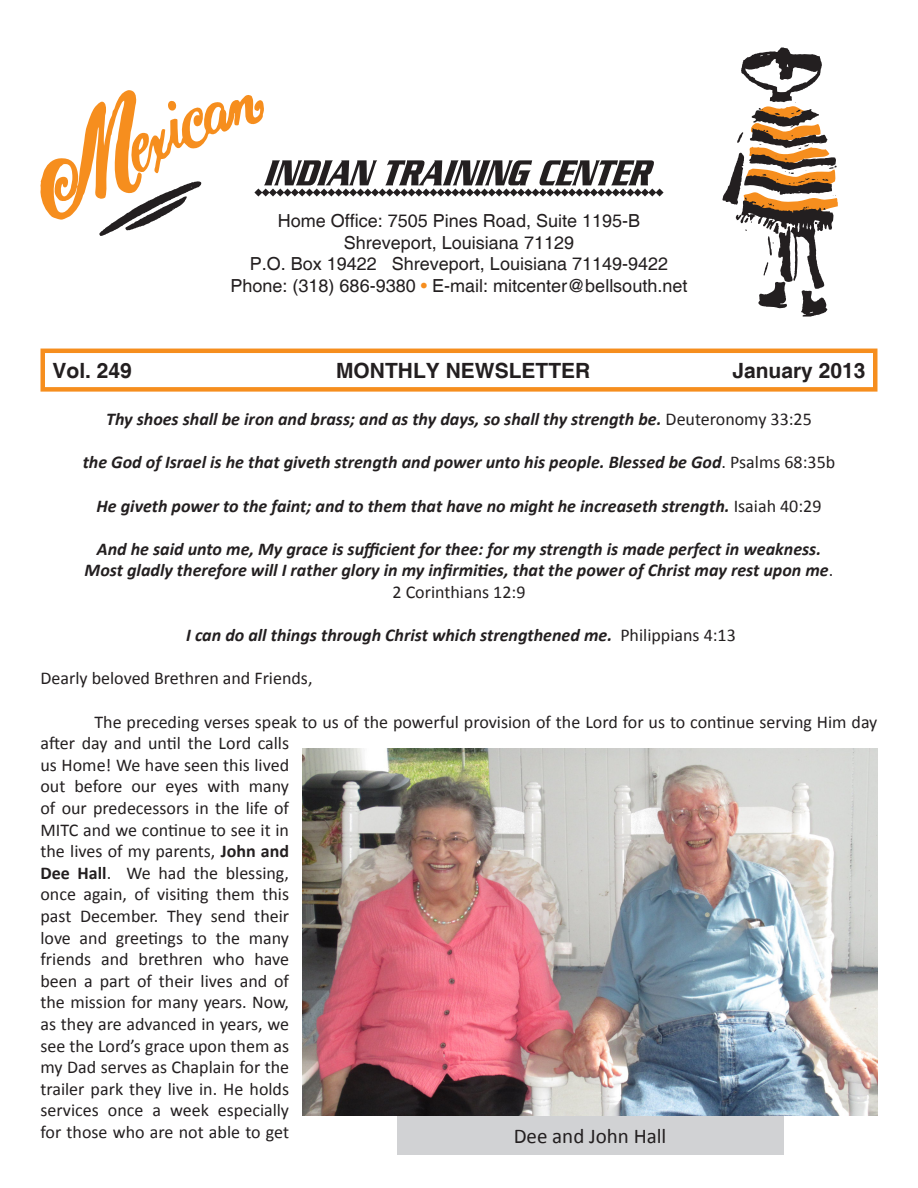
<style>
.page{position:relative;width:918px;height:1188px;background:#fff}
.page>*{position:absolute;margin:0;border:0;box-sizing:border-box;transform-origin:0 0}
.t1{font:700 21px "Helvetica";color:#231f20}
.t2{font:21px "Calibri";color:#231f20}
.No_Spacing{font:18px/21.6px "Calibri";color:#231f20}
.No_Spacing-2{font:italic 700 18px "Calibri";color:#231f20}
.t3{font:18px "Helvetica";color:#231f20}
.s1{color:#f68e1e}
.s2{font-weight:400;font-style:normal}
.s3{font-weight:700}
</style>
<div class="page">
<div style="left:40px;top:349px;width:838px;height:43px;border:4px solid #f68e1e"></div>
<svg style="left:40px;top:90px;width:624px;height:146px"></svg>
<svg style="left:722px;top:48px;width:116px;height:269px"></svg>
<div style="left:397px;top:1096px;width:386px;height:58px;background:#d1d2d4"></div>
<img style="left:303px;top:749px;width:575px;height:366px">
<p class="t3" style="left:278px;top:210px;width:364px">Home Office: 7505 Pines Road, Suite 1195-B</p>
<p class="t3" style="left:344px;top:232px;width:232px">Shreveport, Louisiana 71129</p>
<p class="t3" style="left:250px;top:253px;width:420px">P.O. Box 19422 Shreveport, Louisiana 71149-9422</p>
<p class="t3" style="left:231px;top:275px;width:458px">Phone: (318) 686-9380 <span class="s1">•</span> E-mail: mitcenter@bellsouth.net</p>
<p class="t1" style="left:53px;top:358px;width:81px">Vol. 249</p>
<p class="t1" style="left:336px;top:358px;width:256px">MONTHLY NEWSLETTER</p>
<p class="t1" style="left:732px;top:358px;width:135px">January 2013</p>
<p class="No_Spacing-2" style="left:106px;top:408px;width:707px">Thy shoes shall be iron and brass; and as thy days, so shall thy strength be. <span class="s2">Deuteronomy 33:25</span></p>
<p class="No_Spacing-2" style="left:83px;top:451px;width:754px">the God of Israel is he that giveth strength and power unto his people. Blessed be God<span class="s2">. Psalms 68:35b</span></p>
<p class="No_Spacing-2" style="left:96px;top:495px;width:727px">He giveth power to the faint; and to them that have no might he increaseth strength. <span class="s2">Isaiah 40:29</span></p>
<p class="No_Spacing-2" style="left:97px;top:538px;width:726px">And he said unto me, My grace is sufficient for thee: for my strength is made perfect in weakness.</p>
<p class="No_Spacing-2" style="left:85px;top:559px;width:750px">Most gladly therefore will I rather glory in my infirmities, that the power of Christ may rest upon me<span class="s2">.</span></p>
<p class="No_Spacing" style="left:393px;top:580px;width:134px">2 Corinthians 12:9</p>
<p class="No_Spacing-2" style="left:186px;top:624px;width:551px">I can do all things through Christ which strengthened me. <span class="s2">Philippians 4:13</span></p>
<p class="No_Spacing" style="left:40px;top:667px;width:274px">Dearly beloved Brethren and Friends,</p>
<p class="No_Spacing" style="left:40px;top:710px;width:838px;text-indent:54px">The preceding verses speak to us of the powerful provision of the Lord for us to continue serving Him day after day and until the Lord calls<br>us Home! We have seen this lived<br>out before our eyes with many<br>of our predecessors in the life of<br>MITC and we continue to see it in<br>the lives of my parents, <span class="s3">John and<br>Dee Hall</span>. We had the blessing,<br>once again, of visiting them this<br>past December. They send their<br>love and greetings to the many<br>friends and brethren who have<br>been a part of their lives and of<br>the mission for many years. Now,<br>as they are advanced in years, we<br>see the Lord’s grace upon them as<br>my Dad serves as Chaplain for the<br>trailer park they live in. He holds<br>services once a week especially<br>for those who are not able to get</p>
<p class="t2" style="left:514px;top:1123px;width:154px">Dee and John Hall</p>
</div>
